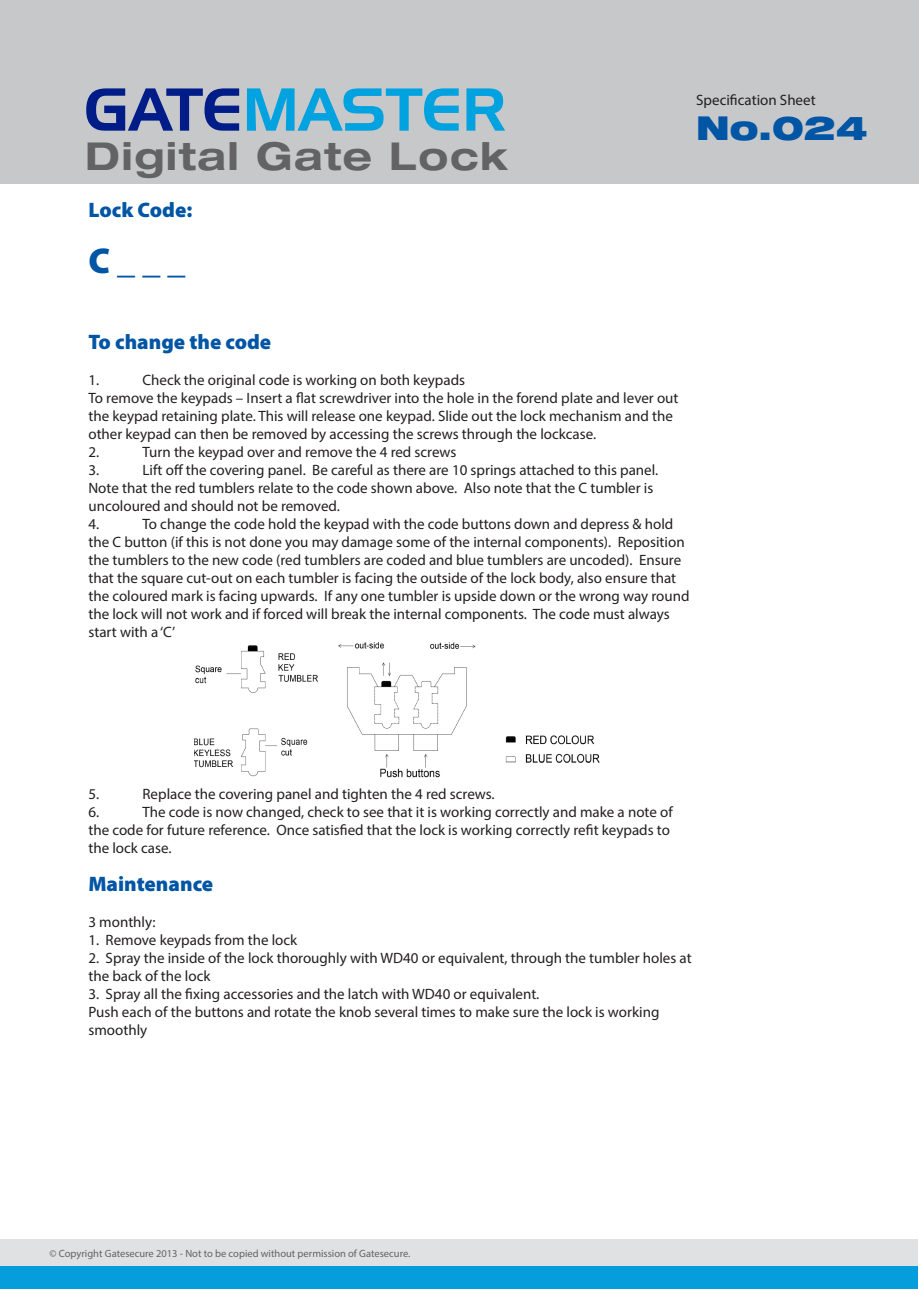
<style>
.page{position:relative;width:919px;height:1289px;background:#fff}
.page>*{position:absolute;margin:0;border:0;box-sizing:border-box;transform-origin:0 0}
.t1{font:700 expanded 38.4px "Helvetica Neue LT Std";letter-spacing:.04em;color:#636366}
.t2{font:900 36px "Myriad Pro";color:#0155a5}
.t3{font:900 expanded 33px "Helvetica Neue LT Std";color:#0155a5}
.t4{font:900 21px "Myriad Pro";color:#0155a5}
.t5{font:15px/18px "Myriad Pro";color:#231f20}
.t6{font:10.5px "Myriad Pro";color:#636366}
</style>
<div class="page">
<div style="left:0;top:1px;width:918px;height:183px;background:#c7c8ca"></div>
<div style="left:0;top:1239px;width:917px;height:26px;background:#e0e1e3"></div>
<div style="left:0;top:1266px;width:917px;height:22px;background:#069ddc"></div>
<svg style="left:86px;top:88px;width:153px;height:43px"></svg>
<svg style="left:247px;top:88px;width:211px;height:43px"></svg>
<svg style="left:466px;top:88px;width:39px;height:43px"></svg>
<img style="left:195px;top:642px;width:405px;height:136px">
<p class="t1" style="left:85px;top:132px;width:424px">Digital Gate Lock</p>
<p class="t4" style="left:88px;top:196px;width:105px">Lock Code:</p>
<p class="t2" style="left:88px;top:237px;width:99px">C _ _ _</p>
<p class="t5" style="left:696px;top:91px;width:121px">Specification Sheet</p>
<p class="t3" style="left:696px;top:106px;width:173px">No.024</p>
<p class="t4" style="left:88px;top:328px;width:184px">To change the code</p>
<p class="t5" style="left:88px;top:371px;width:12px">1.</p>
<p class="t5" style="left:142px;top:371px;width:324px">Check the original code is working on both keypads</p>
<p class="t5" style="left:88px;top:389px;width:591px">To remove the keypads – Insert a flat screwdriver into the hole in the forend plate and lever out the keypad retaining plate. This will release one keypad. Slide out the lock mechanism and the other keypad can then be removed by accessing the screws through the lockcase.</p>
<p class="t5" style="left:88px;top:443px;width:12px">2.</p>
<p class="t5" style="left:142px;top:443px;width:315px">Turn the keypad over and remove the 4 red screws</p>
<p class="t5" style="left:88px;top:461px;width:12px">3.</p>
<p class="t5" style="left:88px;top:461px;width:571px;text-indent:54px">Lift off the covering panel. Be careful as there are 10 springs attached to this panel.<br>Note that the red tumblers relate to the code shown above. Also note that the C tumbler is uncoloured and should not be removed.</p>
<p class="t5" style="left:88px;top:515px;width:12px">4.</p>
<p class="t5" style="left:88px;top:515px;width:602px;text-indent:54px">To change the code hold the keypad with the code buttons down and depress &amp; hold the C button (if this is not done you may damage some of the internal components). Reposition the tumblers to the new code (red tumblers are coded and blue tumblers are uncoded). Ensure that the square cut-out on each tumbler is facing the outside of the lock body, also ensure that the coloured mark is facing upwards. If any one tumbler is upside down or the wrong way round the lock will not work and if forced will break the internal components. The code must always start with a ‘C’</p>
<p class="t5" style="left:88px;top:785px;width:12px">5.</p>
<p class="t5" style="left:142px;top:785px;width:354px">Replace the covering panel and tighten the 4 red screws.</p>
<p class="t5" style="left:88px;top:803px;width:12px">6.</p>
<p class="t5" style="left:88px;top:803px;width:585px;text-indent:54px">The code is now changed, check to see that it is working correctly and make a note of the code for future reference. Once satisfied that the lock is working correctly refit keypads to the lock case.</p>
<p class="t4" style="left:88px;top:870px;width:126px">Maintenance</p>
<p class="t5" style="left:88px;top:913px;width:69px">3 monthly:</p>
<p class="t5" style="left:88px;top:931px;width:210px">1. Remove keypads from the lock</p>
<p class="t5" style="left:88px;top:949px;width:604px">2. Spray the inside of the lock thoroughly with WD40 or equivalent, through the tumbler holes at the back of the lock</p>
<p class="t5" style="left:88px;top:985px;width:452px">3. Spray all the fixing accessories and the latch with WD40 or equivalent.</p>
<p class="t5" style="left:88px;top:1003px;width:572px">Push each of the buttons and rotate the knob several times to make sure the lock is working smoothly</p>
<p class="t6" style="left:50px;top:1246px;width:362px">© Copyright Gatesecure 2013 - Not to be copied without permission of Gatesecure.</p>
</div>
